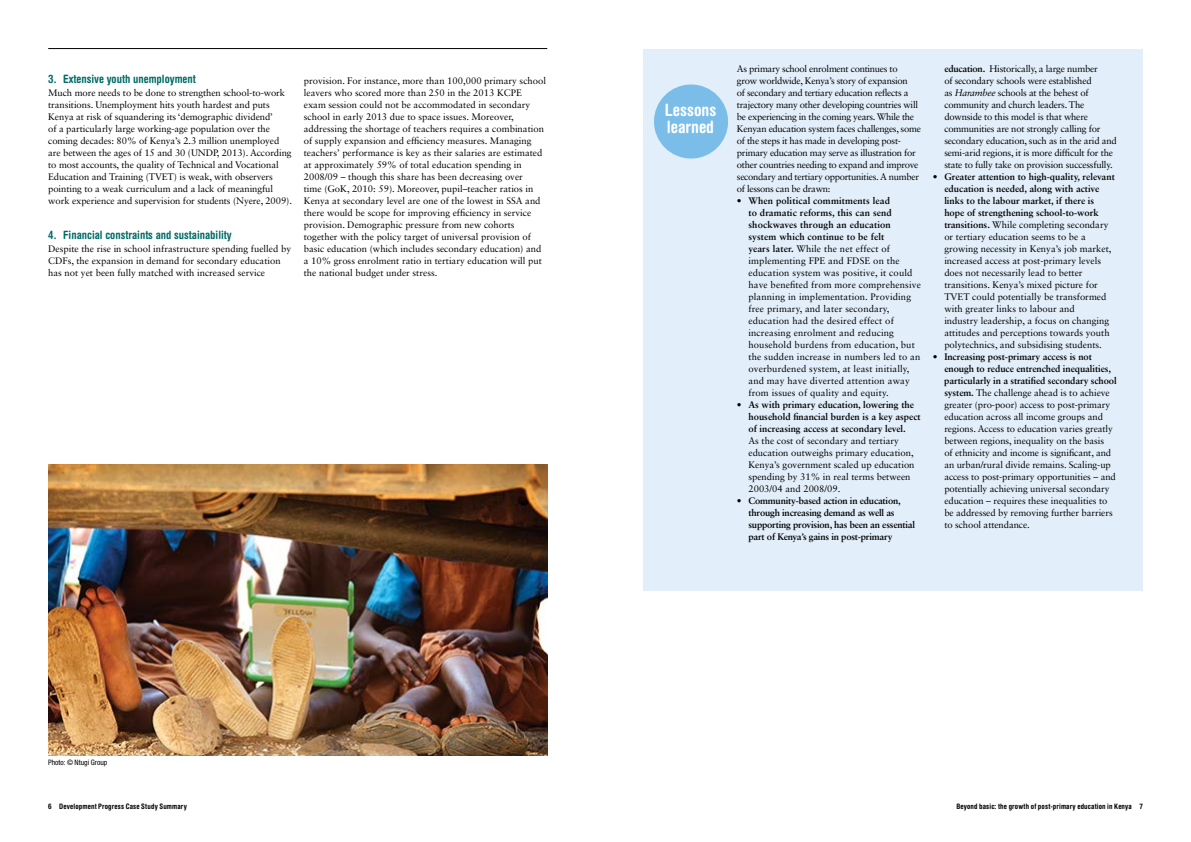
<style>
.page{position:relative;width:1191px;height:842px;background:#fff}
.page>*{position:absolute;margin:0;border:0;box-sizing:border-box;transform-origin:0 0}
.t1{font:700 condensed 17px/17px "Helvetica Rounded LT Std";color:#fff}
.t2{font:700 condensed 11.5px "Helvetica Rounded LT Std";color:#006c67}
.t3{font:9.5px/12px "Sabon LT Std";color:#000}
.t4{font:9.5px/12px "Sabon LT Std";letter-spacing:-.03em;color:#000}
.t5{font:9.5px/12px "Sabon LT Std";letter-spacing:-.02em;color:#000}
.t6{font:700 9.5px/12px "Sabon LT Std";letter-spacing:-.02em;color:#000}
.t7{font:700 9.5px/12px "Sabon LT Std";color:#000}
.t8{font:700 condensed 7.5px "Helvetica Rounded LT Std";letter-spacing:.02em;color:#000}
.t9{font:condensed 7.5px "Helvetica Neue LT Std";color:#000}
.s1{font-weight:700}
.s2{font-style:italic}
</style>
<div class="page">
<hr style="left:48px;top:48px;width:499px;height:1px;background:#000">
<div style="left:643px;top:49px;width:499px;height:541px;background:#e2eef9"></div>
<div style="left:654px;top:84px;width:74px;height:75px;background:#79bde8;border-radius:50%"></div>
<img style="left:48px;top:465px;width:499px;height:290px">
<p class="t2" style="left:48px;top:72px;width:149px">3. Extensive youth unemployment</p>
<p class="t3" style="left:48px;top:87px;width:245px">Much more needs to be done to strengthen school-to-work transitions. Unemployment hits youth hardest and puts Kenya at risk of squandering its ‘demographic dividend’<br>of a particularly large working-age population over the coming decades: 80% of Kenya’s 2.3 million unemployed are between the ages of 15 and 30 (UNDP, 2013). According to most accounts, the quality of Technical and Vocational Education and Training (TVET) is weak, with observers pointing to a weak curriculum and a lack of meaningful work experience and supervision for students (Nyere, 2009).</p>
<p class="t2" style="left:48px;top:228px;width:185px">4. Financial constraints and sustainability</p>
<p class="t3" style="left:48px;top:243px;width:244px">Despite the rise in school infrastructure spending fuelled by<br>CDFs, the expansion in demand for secondary education has not yet been fully matched with increased service</p>
<p class="t3" style="left:304px;top:75px;width:244px">provision. For instance, more than 100,000 primary school leavers who scored more than 250 in the 2013 KCPE exam session could not be accommodated in secondary school in early 2013 due to space issues. Moreover, addressing the shortage of teachers requires a combination of supply expansion and efficiency measures. Managing teachers’ performance is key as their salaries are estimated at approximately 59% of total education spending in 2008/09 – though this share has been decreasing over<br>time (GoK, 2010: 59). Moreover, pupil–teacher ratios in Kenya at secondary level are one of the lowest in SSA and there would be scope for improving efficiency in service provision. Demographic pressure from new cohorts together with the policy target of universal provision of basic education (which includes secondary education) and a 10% gross enrolment ratio in tertiary education will put the national budget under stress.</p>
<p class="t9" style="left:48px;top:758px;width:61px">Photo: © Ntugi Group</p>
<p class="t8" style="left:48px;top:801px;width:140px">6 Development Progress Case Study Summary</p>
<h1 class="t1" style="left:664px;top:101px;width:53px">Lessons learned</h1>
<p class="t4" style="left:737px;top:63px;width:185px">As primary school enrolment continues to<br>grow worldwide, Kenya’s story of expansion<br>of secondary and tertiary education reflects a trajectory many other developing countries will be experiencing in the coming years. While the Kenyan education system faces challenges, some of the steps it has made in developing post&shy;primary education may serve as illustration for other countries needing to expand and improve secondary and tertiary opportunities. A number of lessons can be drawn:</p>
<p class="t3" style="left:748px;top:195px;width:174px;text-indent:-12px"><span class="s1">• When political commitments lead<br>to dramatic reforms, this can send shockwaves through an education system which continue to be felt<br>years later.</span> While the net effect of implementing FPE and FDSE on the education system was positive, it could have benefited from more comprehensive planning in implementation. Providing free primary, and later secondary, education had the desired effect of increasing enrolment and reducing household burdens from education, but the sudden increase in numbers led to an overburdened system, at least initially, and may have diverted attention away from issues of quality and equity.</p>
<p class="t7" style="left:748px;top:398px;width:174px;text-indent:-12px">• As with primary education, lowering the household financial burden is a key aspect of increasing access at secondary level.</p>
<p class="t3" style="left:748px;top:435px;width:168px">As the cost of secondary and tertiary education outweighs primary education, Kenya’s government scaled up education spending by 31% in real terms between 2003/04 and 2008/09.</p>
<p class="t6" style="left:748px;top:494px;width:168px;text-indent:-11px">• Community-based action in education, through increasing demand as well as supporting provision, has been an essential part of Kenya’s gains in post-primary</p>
<p class="t5" style="left:944px;top:63px;width:174px"><span class="s1">education.</span> Historically, a large number<br>of secondary schools were established<br>as <span class="s2">Harambee</span> schools at the behest of community and church leaders. The downside to this model is that where communities are not strongly calling for secondary education, such as in the arid and semi-arid regions, it is more difficult for the state to fully take on provision successfully.</p>
<p class="t3" style="left:944px;top:171px;width:172px;text-indent:-12px"><span class="s1">• Greater attention to high-quality, relevant education is needed, along with active links to the labour market, if there is hope of strengthening school-to-work transitions.</span> While completing secondary or tertiary education seems to be a growing necessity in Kenya’s job market, increased access at post-primary levels does not necessarily lead to better transitions. Kenya’s mixed picture for TVET could potentially be transformed with greater links to labour and<br>industry leadership, a focus on changing attitudes and perceptions towards youth polytechnics, and subsidising students.</p>
<p class="t3" style="left:944px;top:351px;width:174px;text-indent:-11px"><span class="s1">• Increasing post-primary access is not enough to reduce entrenched inequalities, particularly in a stratified secondary school system.</span> The challenge ahead is to achieve greater (pro-poor) access to post-primary education across all income groups and regions. Access to education varies greatly between regions, inequality on the basis<br>of ethnicity and income is significant, and an urban/rural divide remains. Scaling-up access to post-primary opportunities – and potentially achieving universal secondary education – requires these inequalities to be addressed by removing further barriers to school attendance.</p>
<p class="t8" style="left:956px;top:801px;width:188px">Beyond basic: the growth of post-primary education in Kenya 7</p>
</div>
